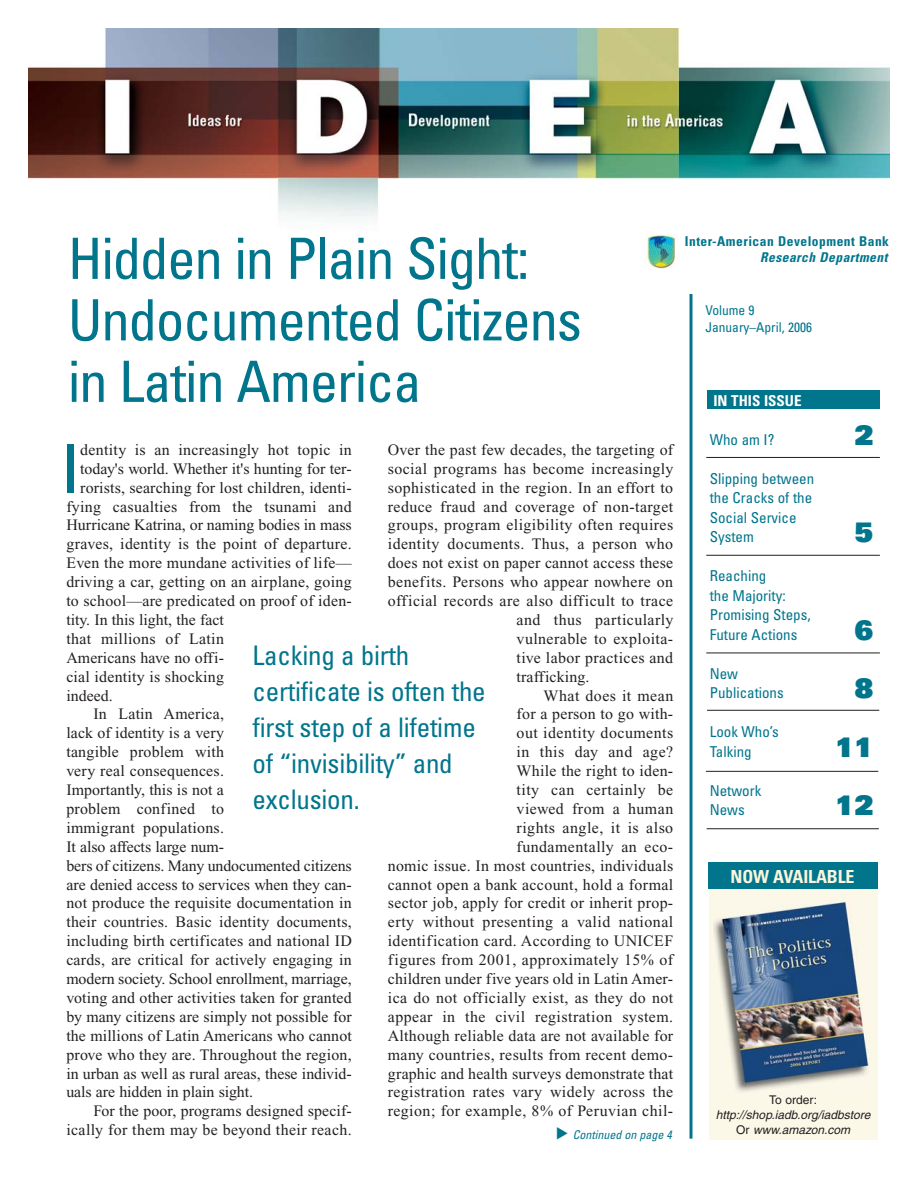
<style>
.page{position:relative;width:918px;height:1188px;background:#fff}
.page>*{position:absolute;margin:0;border:0;box-sizing:border-box;transform-origin:0 0}
.t1{font:condensed 67.5px "Univers";color:#00758c}
.t2{font:condensed 57px/61.5px "Univers";letter-spacing:-.02em;color:#00758c}
.t3{font:condensed 27px/36px "Univers";letter-spacing:-.01em;color:#00758c}
.t4{font:900 27px "Univers";color:#00758c}
.t5{font:700 condensed 18px "Univers";letter-spacing:-.01em;color:#faf5db}
.t6{font:15.9px "Times New Roman";letter-spacing:.015em;color:#231f20}
.t7{font:15.9px "Times New Roman";letter-spacing:-.005em;color:#231f20}
.t8{font:condensed 15px/19.5px "Univers";color:#00758c}
.t9{font:700 condensed 15px "Univers";color:#fff}
.t10{font:700 condensed 13.5px "Univers";letter-spacing:.035em;color:#00758c}
.t11{font:condensed 13.5px/16.2px "Univers";color:#00758c}
.t12{font:italic 700 condensed 13.5px "Univers";letter-spacing:.035em;color:#00758c}
.t13{font:italic 12px/15px "Helvetica";color:#231f20;text-align:center}
.t14{font:italic condensed 12px "Univers";color:#00758c}
.t15{font:12px "Helvetica";color:#231f20}
.s1{font-style:normal}
</style>
<div class="page">
<hr style="left:689px;top:294px;width:3px;height:845px;background:#00758c">
<img style="left:646px;top:234px;width:30px;height:35px">
<img style="left:28px;top:28px;width:862px;height:191px">
<div style="left:707px;top:391px;width:173px;height:18px;background:#00758c"></div>
<hr style="left:706px;top:555px;width:174px;height:1px;background:#231f20">
<hr style="left:707px;top:710px;width:172px;height:1px;background:#231f20">
<hr style="left:706px;top:771px;width:172px;height:1px;background:#231f20">
<hr style="left:706px;top:653px;width:174px;height:1px;background:#231f20">
<hr style="left:706px;top:457px;width:174px;height:1px;background:#231f20">
<hr style="left:707px;top:828px;width:172px;height:1px;background:#231f20">
<div style="left:709px;top:863px;width:169px;height:277px;background:#fcf8e8"></div>
<img style="left:714px;top:901px;width:156px;height:191px">
<div style="left:708px;top:862px;width:170px;height:27px;background:#00758c"></div>
<h2 class="t2" style="left:68px;top:233px;width:516px">Hidden in Plain Sight:<br>Undocumented Citizens in Latin America</h2>
<h1 class="t1" style="left:62px;top:444px;width:20px">I</h1>
<p class="t6" style="left:80px;top:444px;width:273px">dentity is an increasingly hot topic in</p>
<p class="t6" style="left:388px;top:444px;width:287px">Over the past few decades, the targeting of</p>
<p class="t6" style="left:388px;top:463px;width:287px">social programs has become increasingly</p>
<p class="t6" style="left:388px;top:482px;width:287px">sophisticated in the region. In an effort to</p>
<p class="t6" style="left:388px;top:501px;width:287px">reduce fraud and coverage of non-target</p>
<p class="t6" style="left:388px;top:519px;width:287px">groups, program eligibility often requires</p>
<p class="t6" style="left:388px;top:538px;width:287px">identity documents. Thus, a person who</p>
<p class="t6" style="left:388px;top:557px;width:287px">does not exist on paper cannot access these</p>
<p class="t6" style="left:388px;top:576px;width:287px">benefits. Persons who appear nowhere on</p>
<p class="t6" style="left:388px;top:595px;width:287px">official records are also difficult to trace</p>
<p class="t6" style="left:517px;top:614px;width:158px">and thus particularly</p>
<p class="t6" style="left:517px;top:633px;width:158px">vulnerable to exploita-</p>
<p class="t6" style="left:517px;top:652px;width:158px">tive labor practices and</p>
<p class="t6" style="left:517px;top:671px;width:74px">trafficking.</p>
<p class="t6" style="left:544px;top:690px;width:131px">What does it mean</p>
<p class="t6" style="left:517px;top:708px;width:158px">for a person to go with-</p>
<p class="t6" style="left:517px;top:727px;width:158px">out identity documents</p>
<p class="t6" style="left:517px;top:746px;width:158px">in this day and age?</p>
<p class="t6" style="left:517px;top:765px;width:158px">While the right to iden-</p>
<p class="t6" style="left:517px;top:784px;width:158px">tity can certainly be</p>
<p class="t6" style="left:517px;top:803px;width:158px">viewed from a human</p>
<p class="t6" style="left:517px;top:822px;width:158px">rights angle, it is also</p>
<p class="t6" style="left:517px;top:841px;width:158px">fundamentally an eco-</p>
<p class="t6" style="left:388px;top:860px;width:287px">nomic issue. In most countries, individuals</p>
<p class="t6" style="left:388px;top:879px;width:287px">cannot open a bank account, hold a formal</p>
<p class="t6" style="left:388px;top:897px;width:287px">sector job, apply for credit or inherit prop-</p>
<p class="t6" style="left:388px;top:916px;width:287px">erty without presenting a valid national</p>
<p class="t6" style="left:388px;top:935px;width:287px">identification card. According to UNICEF</p>
<p class="t6" style="left:388px;top:954px;width:287px">figures from 2001, approximately 15% of</p>
<p class="t6" style="left:388px;top:973px;width:287px">children under five years old in Latin Amer-</p>
<p class="t6" style="left:388px;top:992px;width:287px">ica do not officially exist, as they do not</p>
<p class="t6" style="left:388px;top:1011px;width:287px">appear in the civil registration system.</p>
<p class="t6" style="left:388px;top:1030px;width:287px">Although reliable data are not available for</p>
<p class="t6" style="left:388px;top:1049px;width:287px">many countries, results from recent demo-</p>
<p class="t6" style="left:388px;top:1068px;width:287px">graphic and health surveys demonstrate that</p>
<p class="t6" style="left:388px;top:1086px;width:287px">registration rates vary widely across the</p>
<p class="t6" style="left:388px;top:1105px;width:287px">region; for example, 8% of Peruvian chil-</p>
<p class="t6" style="left:80px;top:463px;width:273px">today's world. Whether it's hunting for ter-</p>
<p class="t6" style="left:80px;top:482px;width:273px">rorists, searching for lost children, identi-</p>
<p class="t6" style="left:66px;top:501px;width:287px">fying casualties from the tsunami and</p>
<p class="t6" style="left:66px;top:519px;width:287px">Hurricane Katrina, or naming bodies in mass</p>
<p class="t6" style="left:66px;top:538px;width:287px">graves, identity is the point of departure.</p>
<p class="t6" style="left:66px;top:557px;width:287px">Even the more mundane activities of life—</p>
<p class="t6" style="left:66px;top:576px;width:287px">driving a car, getting on an airplane, going</p>
<p class="t6" style="left:66px;top:595px;width:287px">to school—are predicated on proof of iden-</p>
<p class="t6" style="left:66px;top:614px;width:159px">tity. In this light, the fact</p>
<p class="t6" style="left:66px;top:633px;width:159px">that millions of Latin</p>
<p class="t6" style="left:66px;top:652px;width:159px">Americans have no offi-</p>
<p class="t6" style="left:66px;top:671px;width:159px">cial identity is shocking</p>
<p class="t6" style="left:66px;top:690px;width:48px">indeed.</p>
<p class="t6" style="left:93px;top:708px;width:132px">In Latin America,</p>
<p class="t6" style="left:66px;top:727px;width:159px">lack of identity is a very</p>
<p class="t6" style="left:66px;top:746px;width:159px">tangible problem with</p>
<p class="t6" style="left:66px;top:765px;width:159px">very real consequences.</p>
<p class="t6" style="left:66px;top:784px;width:159px">Importantly, this is not a</p>
<p class="t6" style="left:66px;top:803px;width:159px">problem confined to</p>
<p class="t6" style="left:66px;top:822px;width:159px">immigrant populations.</p>
<p class="t7" style="left:66px;top:841px;width:159px">It also affects large num-</p>
<p class="t7" style="left:66px;top:860px;width:287px">bers of citizens. Many undocumented citizens</p>
<p class="t6" style="left:66px;top:879px;width:287px">are denied access to services when they can-</p>
<p class="t6" style="left:66px;top:897px;width:287px">not produce the requisite documentation in</p>
<p class="t6" style="left:66px;top:916px;width:287px">their countries. Basic identity documents,</p>
<p class="t6" style="left:66px;top:935px;width:287px">including birth certificates and national ID</p>
<p class="t6" style="left:66px;top:954px;width:287px">cards, are critical for actively engaging in</p>
<p class="t7" style="left:66px;top:973px;width:287px">modern society. School enrollment, marriage,</p>
<p class="t6" style="left:66px;top:992px;width:287px">voting and other activities taken for granted</p>
<p class="t6" style="left:66px;top:1011px;width:287px">by many citizens are simply not possible for</p>
<p class="t6" style="left:66px;top:1030px;width:287px">the millions of Latin Americans who cannot</p>
<p class="t6" style="left:66px;top:1049px;width:287px">prove who they are. Throughout the region,</p>
<p class="t6" style="left:66px;top:1068px;width:287px">in urban as well as rural areas, these individ-</p>
<p class="t7" style="left:66px;top:1086px;width:188px">uals are hidden in plain sight.</p>
<p class="t6" style="left:93px;top:1105px;width:260px">For the poor, programs designed specif-</p>
<p class="t6" style="left:66px;top:1124px;width:287px">ically for them may be beyond their reach.</p>
<h3 class="t3" style="left:253px;top:640px;width:235px">Lacking a birth certificate is often the first step of a lifetime of “invisibility” and exclusion.</h3>
<p class="t14" style="left:573px;top:1130px;width:100px">Continued on page 4</p>
<p class="t10" style="left:685px;top:236px;width:206px">Inter-American Development Bank</p>
<p class="t12" style="left:760px;top:253px;width:129px">Research Department</p>
<p class="t11" style="left:705px;top:304px;width:108px">Volume 9<br>January–April, 2006</p>
<p class="t9" style="left:713px;top:395px;width:90px">IN THIS ISSUE</p>
<p class="t8" style="left:710px;top:431px;width:66px">Who am I?</p>
<h3 class="t4" style="left:854px;top:425px;width:21px">2</h3>
<p class="t8" style="left:710px;top:470px;width:106px">Slipping between the Cracks of the<br>Social Service<br>System</p>
<h3 class="t4" style="left:854px;top:523px;width:21px">5</h3>
<p class="t8" style="left:710px;top:567px;width:103px">Reaching<br>the Majority:<br>Promising Steps,<br>Future Actions</p>
<h3 class="t4" style="left:854px;top:620px;width:21px">6</h3>
<p class="t8" style="left:710px;top:665px;width:76px">New<br>Publications</p>
<h3 class="t4" style="left:854px;top:679px;width:21px">8</h3>
<p class="t8" style="left:710px;top:723px;width:71px">Look Who’s<br>Talking</p>
<h3 class="t4" style="left:835px;top:737px;width:40px">11</h3>
<p class="t8" style="left:710px;top:782px;width:53px">Network<br>News</p>
<h3 class="t4" style="left:835px;top:796px;width:40px">12</h3>
<p class="t5" style="left:731px;top:870px;width:126px">NOW AVAILABLE</p>
<p class="t15" style="left:769px;top:1096px;width:49px">To order:</p>
<p class="t13" style="left:716px;top:1109px;width:156px">http://shop.iadb.org/iadbstore<br><span class="s1">Or</span> www.amazon.com</p>
</div>
